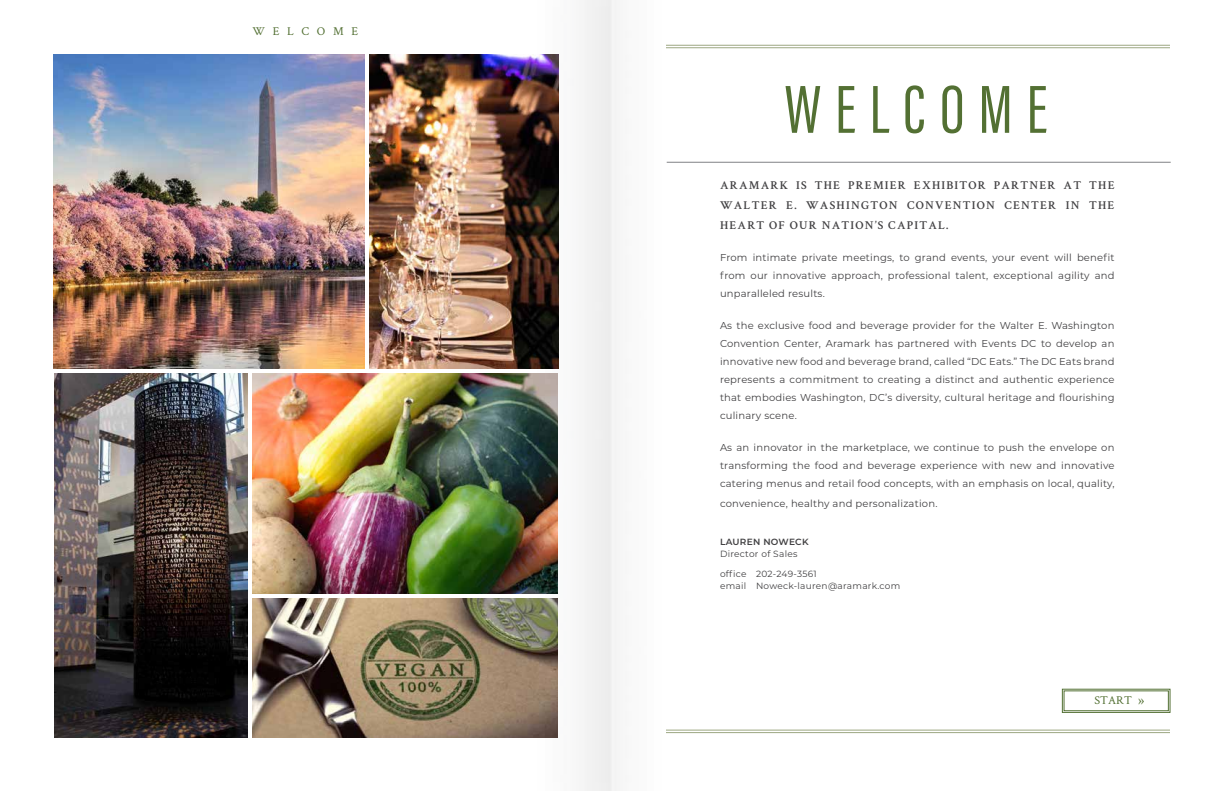
<style>
.page{position:relative;width:1224px;height:792px;background:#fff}
.page>*{position:absolute;margin:0;border:0;box-sizing:border-box;transform-origin:0 0}
.t1{font:70px "Acumin Pro Extra Cond";letter-spacing:.2em;color:#537033}
.t2{font:600 12px/20px "Crimson Text";letter-spacing:.1em;color:#414042;text-align:justify}
.t3{font:12px "Crimson Text";letter-spacing:.64em;color:#537033}
.t4{font:10px/18px "Montserrat";letter-spacing:.02em;color:#414042;text-align:justify}
.t5{font:9px/12px "Montserrat";letter-spacing:.03em;color:#414042}
.t6{font:600 9px "Montserrat";letter-spacing:.03em;color:#414042}
.s1{font-family:"Minion Pro";font-size:16px}
</style>
<div class="page">
<img style="left:503px;top:0;width:215px;height:791px">
<img style="left:53px;top:54px;width:311px;height:315px">
<img style="left:252px;top:374px;width:306px;height:220px">
<img style="left:252px;top:598px;width:306px;height:140px">
<img style="left:369px;top:54px;width:190px;height:315px">
<img style="left:54px;top:374px;width:194px;height:364px">
<hr style="left:666px;top:45px;width:504px;height:1px;background:#9ca782">
<hr style="left:666px;top:47px;width:504px;height:1px;background:#9ca782">
<hr style="left:666px;top:730px;width:504px;height:1px;background:#9ca782">
<hr style="left:666px;top:732px;width:504px;height:1px;background:#9ca782">
<svg style="left:1062px;top:689px;width:108px;height:24px"></svg>
<div style="left:1064px;top:691px;width:105px;height:20px;border:1px solid #537033"></div>
<hr style="left:667px;top:162px;width:504px;height:1px;background:#808285">
<p class="t3" style="left:252px;top:23px;width:107px">WELCOME</p>
<h1 class="t1" style="left:784px;top:67px;width:264px">WELCOME</h1>
<p class="t2" style="left:720px;top:174px;width:396px">ARAMARK IS THE PREMIER EXHIBITOR PARTNER AT THE WALTER E. WASHINGTON CONVENTION CENTER IN THE HEART OF OUR NATION’S CAPITAL.</p>
<p class="t4" style="left:720px;top:248px;width:396px">From intimate private meetings, to grand events, your event will benefit from our innovative approach, professional talent, exceptional agility and unparalleled results.</p>
<p class="t4" style="left:720px;top:316px;width:396px">As the exclusive food and beverage provider for the Walter E. Washington Convention Center, Aramark has partnered with Events DC to develop an innovative new food and beverage brand, called “DC Eats.” The DC Eats brand represents a commitment to creating a distinct and authentic experience that embodies Washington, DC’s diversity, cultural heritage and flourishing culinary scene.</p>
<p class="t4" style="left:720px;top:438px;width:396px">As an innovator in the marketplace, we continue to push the envelope on transforming the food and beverage experience with new and innovative catering menus and retail food concepts, with an emphasis on local, quality,</p>
<p class="t4" style="left:720px;top:494px;width:219px">convenience, healthy and personalization.</p>
<p class="t6" style="left:720px;top:536px;width:90px">LAUREN NOWECK</p>
<p class="t5" style="left:720px;top:548px;width:79px">Director of Sales</p>
<p class="t5" style="left:720px;top:568px;width:182px">office 202-249-3561<br>email Noweck-lauren@aramark.com</p>
<p class="t3" style="left:1094px;top:692px;width:52px">START <span class="s1">»</span></p>
</div>
